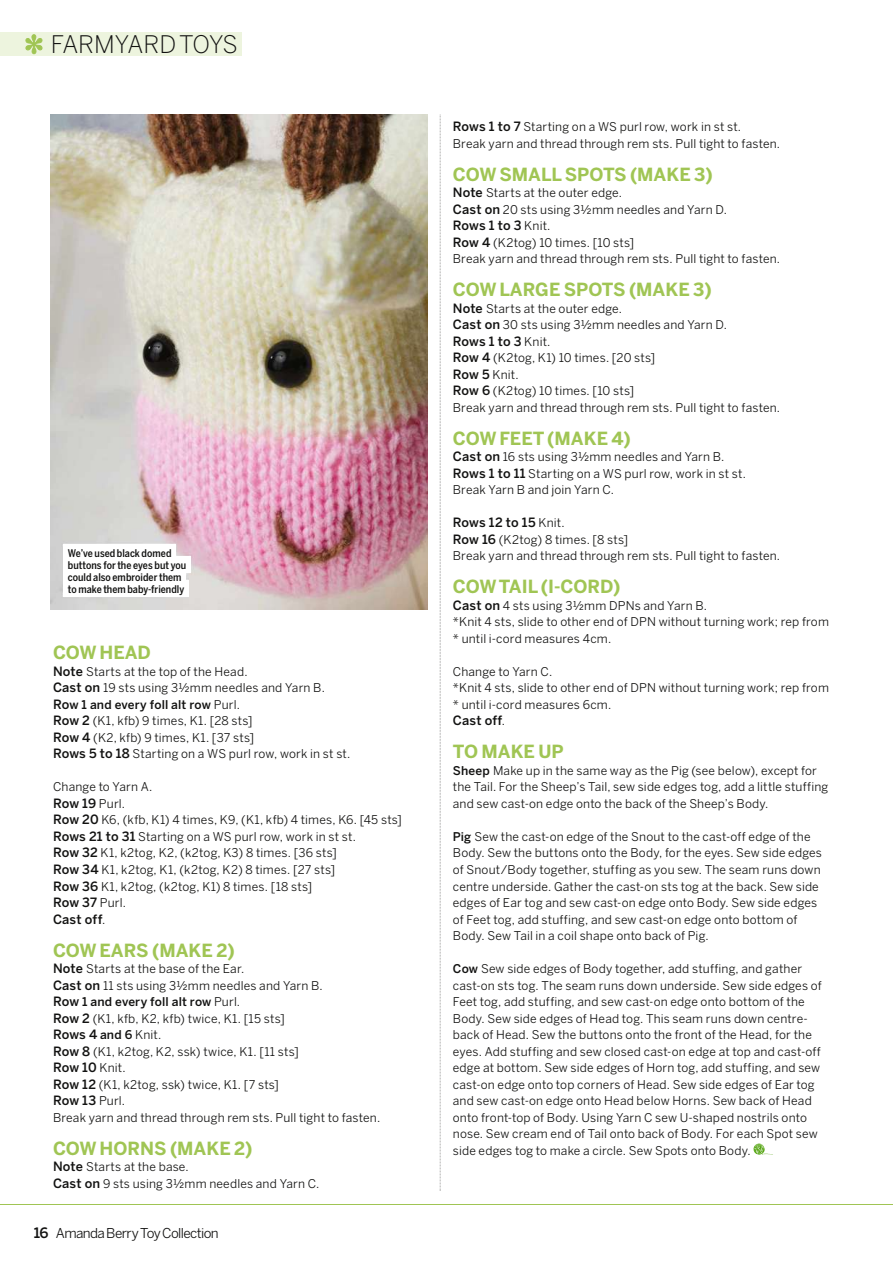
<style>
.page{position:relative;width:893px;height:1263px;background:#fff}
.page>*{position:absolute;margin:0;border:0;box-sizing:border-box;transform-origin:0 0}
.t1{font:300 24px "Benton Sans";letter-spacing:-.02em;color:#121211}
.t2{font:700 18px "Benton Sans";color:#a0c554}
.t3{font:13.5px "Benton Sans";letter-spacing:-.045em;color:#121211}
.t4{font:500 12.75px/16.5px "Benton Sans";color:#121211}
.t5{font:12px/16.5px "Benton Sans";letter-spacing:.015em;color:#121211}
.t6{font:500 10.5px/12px "Benton Sans Cond";color:#121211}
.s1{font-weight:500;font-size:12.75px}
.s2{font-weight:500}
.s3{font-weight:400;font-size:12px}
.s4{font-size:12px}
.s5{font-weight:500;font-size:14.25px}
</style>
<div class="page">
<img style="left:51px;top:115px;width:376px;height:495px">
<div style="left:0;top:33px;width:241px;height:23px;background:#edf4de"></div>
<svg style="left:25px;top:34px;width:18px;height:20px"></svg>
<hr style="left:0;top:1204px;width:892px;height:1px;background:#a0c554">
<svg style="left:439px;top:115px;width:1px;height:1075px"></svg>
<svg style="left:753px;top:1143px;width:17px;height:11px"></svg>
<div style="left:64px;top:544px;width:112px;height:16px;background:#fff"></div>
<div style="left:64px;top:556px;width:127px;height:16px;background:#fff"></div>
<div style="left:64px;top:568px;width:122px;height:16px;background:#fff"></div>
<div style="left:64px;top:580px;width:125px;height:16px;background:#fff"></div>
<h1 class="t1" style="left:51px;top:36px;width:188px">FARMYARD TOYS</h1>
<p class="t6" style="left:68px;top:547px;width:120px">We’ve used black domed buttons for the eyes but you could also embroider them to make them baby-friendly</p>
<h2 class="t2" style="left:53px;top:646px;width:99px">COW HEAD</h2>
<p class="t5" style="left:53px;top:664px;width:299px"><span class="s1">Note</span> Starts at the top of the Head.<br><span class="s1">Cast on</span> 19 sts using 3½mm needles and Yarn B.<br><span class="s1">Ro</span><span class="s2">w 1 and every foll alt row</span> Purl.<br><span class="s1">Row 2</span> (K1, kfb) 9 times, K1. [28 sts]<br><span class="s1">Row 4</span> (K2, kfb) 9 times, K1. [37 sts]<br><span class="s1">Rows 5 to 18</span> Starting on a WS purl row, work in st st.</p>
<p class="t5" style="left:53px;top:780px;width:101px">Change to Yarn A.</p>
<p class="t4" style="left:53px;top:796px;width:74px">Row 19 <span class="s3">Purl.</span></p>
<p class="t5" style="left:53px;top:813px;width:350px"><span class="s1">Row 20</span> K6, (kfb, K1) 4 times, K9, (K1, kfb) 4 times, K6. [45 sts] <span class="s1">Rows 21 to 31</span> Starting on a WS purl row, work in st st.<br><span class="s1">Row 32</span> K1, k2tog, K2, (k2tog, K3) 8 times. [36 sts]<br><span class="s1">Row 34</span> K1, k2tog, K1, (k2tog, K2) 8 times. [27 sts]<br><span class="s1">Row 36</span> K1, k2tog, (k2tog, K1) 8 times. [18 sts]</p>
<p class="t4" style="left:53px;top:895px;width:74px">Row 37 <span class="s3">Purl.<br></span>Cast off<span class="s3">.</span></p>
<h2 class="t2" style="left:53px;top:943px;width:183px">COW EARS (MAKE 2)</h2>
<p class="t5" style="left:53px;top:961px;width:271px"><span class="s1">Note</span> Starts at the base of the Ear.<br><span class="s1">Cast on</span> 11 sts using 3½mm needles and Yarn B.<br><span class="s1">Row</span> <span class="s2">1 and every foll alt row</span> Purl.<br><span class="s1">Row 2</span> (K1, kfb, K2, kfb) twice, K1. [15 sts]</p>
<p class="t4" style="left:53px;top:1027px;width:110px">Rows 4 <span class="s4">and 6</span> <span class="s3">Knit.</span></p>
<p class="t5" style="left:53px;top:1044px;width:247px"><span class="s1">Row 8</span> (K1, k2tog, K2, ssk) twice, K1. [11 sts]</p>
<p class="t4" style="left:53px;top:1060px;width:74px">Row 10 <span class="s3">Knit.</span></p>
<p class="t5" style="left:53px;top:1077px;width:227px"><span class="s1">Row 12</span> (K1, k2tog, ssk) twice, K1. [7 sts]</p>
<p class="t4" style="left:53px;top:1093px;width:74px">Row 13 <span class="s3">Purl.</span></p>
<p class="t5" style="left:53px;top:1110px;width:329px">Break yarn and thread through rem sts. Pull tight to fasten.</p>
<h2 class="t2" style="left:53px;top:1141px;width:201px">COW HORNS (MAKE 2)</h2>
<p class="t5" style="left:53px;top:1159px;width:268px"><span class="s1">Note</span> Starts at the base.<br><span class="s1">Cast on</span> 9 sts using 3½mm needles and Yarn C.</p>
<p class="t3" style="left:34px;top:1227px;width:186px"><span class="s5">16</span> Amanda Berry Toy Collection</p>
<p class="t5" style="left:453px;top:120px;width:329px"><span class="s1">Rows 1 to 7</span> Starting on a WS purl row, work in st st.<br>Break yarn and thread through rem sts. Pull tight to fasten.</p>
<h2 class="t2" style="left:453px;top:167px;width:261px">COW SMALL SPOTS (MAKE 3)</h2>
<p class="t5" style="left:453px;top:186px;width:275px"><span class="s1">Note</span> Starts at the outer edge.<br><span class="s1">Cast on</span> 20 sts using 3½mm needles and Yarn D.</p>
<p class="t4" style="left:453px;top:218px;width:99px">Rows 1 to 3 <span class="s3">Knit.</span></p>
<p class="t5" style="left:453px;top:235px;width:329px"><span class="s1">Row 4</span> (K2tog) 10 times. [10 sts]<br>Break yarn and thread through rem sts. Pull tight to fasten.</p>
<h2 class="t2" style="left:453px;top:283px;width:260px">COW LARGE SPOTS (MAKE 3)</h2>
<p class="t5" style="left:453px;top:301px;width:276px"><span class="s1">Note</span> Starts at the outer edge.<br><span class="s1">Cast on</span> 30 sts using 3½mm needles and Yarn D.</p>
<p class="t4" style="left:453px;top:334px;width:99px">Rows 1 to 3 <span class="s3">Knit.</span></p>
<p class="t5" style="left:453px;top:351px;width:329px"><span class="s1">Row 4</span> (K2tog, K1) 10 times. [20 sts]<br><span class="s1">Row 5</span> Knit.<br><span class="s1">Row 6</span> (K2tog) 10 times. [10 sts]<br>Break yarn and thread through rem sts. Pull tight to fasten.</p>
<h2 class="t2" style="left:453px;top:431px;width:179px">COW FEET (MAKE 4)</h2>
<p class="t5" style="left:453px;top:450px;width:294px"><span class="s1">Cast on</span> 16 sts using 3½mm needles and Yarn B.<br><span class="s1">Rows 1 to 11</span> Starting on a WS purl row, work in st st.<br>Break Yarn B and join Yarn C.</p>
<p class="t4" style="left:453px;top:515px;width:113px">Rows 12 to 15 <span class="s3">Knit.</span></p>
<p class="t5" style="left:453px;top:532px;width:329px"><span class="s1">Row 16</span> (K2tog) 8 times. [8 sts]<br>Break yarn and thread through rem sts. Pull tight to fasten.</p>
<h2 class="t2" style="left:453px;top:580px;width:169px">COW TAIL (I-CORD)</h2>
<p class="t5" style="left:453px;top:598px;width:377px"><span class="s1">Cast on</span> 4 sts using 3½mm DPNs and Yarn B.<br>*Knit 4 sts, slide to other end of DPN without turning work; rep from * until i-cord measures 4cm.</p>
<p class="t5" style="left:453px;top:664px;width:377px">Change to Yarn C.<br>*Knit 4 sts, slide to other end of DPN without turning work; rep from * until i-cord measures 6cm.</p>
<p class="t4" style="left:453px;top:713px;width:54px">Cast off<span class="s3">.</span></p>
<h2 class="t2" style="left:453px;top:745px;width:112px">TO MAKE UP</h2>
<p class="t5" style="left:453px;top:763px;width:377px"><span class="s2">Sheep</span> Make up in the same way as the Pig (see below), except for the Tail. For the Sheep’s Tail, sew side edges tog, add a little stuffing and sew cast-on edge onto the back of the Sheep’s Body.</p>
<p class="t5" style="left:453px;top:829px;width:370px"><span class="s2">Pig</span> Sew the cast-on edge of the Snout to the cast-off edge of the Body. Sew the buttons onto the Body, for the eyes. Sew side edges of Snout/Body together, stuffing as you sew. The seam runs down centre underside. Gather the cast-on sts tog at the back. Sew side edges of Ear tog and sew cast-on edge onto Body. Sew side edges of Feet tog, add stuffing, and sew cast-on edge onto bottom of Body. Sew Tail in a coil shape onto back of Pig.</p>
<p class="t5" style="left:453px;top:961px;width:370px"><span class="s2">Cow</span> Sew side edges of Body together, add stuffing, and gather cast-on sts tog. The seam runs down underside. Sew side edges of Feet tog, add stuffing, and sew cast-on edge onto bottom of the Body. Sew side edges of Head tog. This seam runs down centre&shy;back of Head. Sew the buttons onto the front of the Head, for the eyes. Add stuffing and sew closed cast-on edge at top and cast-off edge at bottom. Sew side edges of Horn tog, add stuffing, and sew cast-on edge onto top corners of Head. Sew side edges of Ear tog and sew cast-on edge onto Head below Horns. Sew back of Head onto front-top of Body. Using Yarn C sew U-shaped nostrils onto nose. Sew cream end of Tail onto back of Body. For each Spot sew side edges tog to make a circle. Sew Spots onto Body.</p>
</div>
